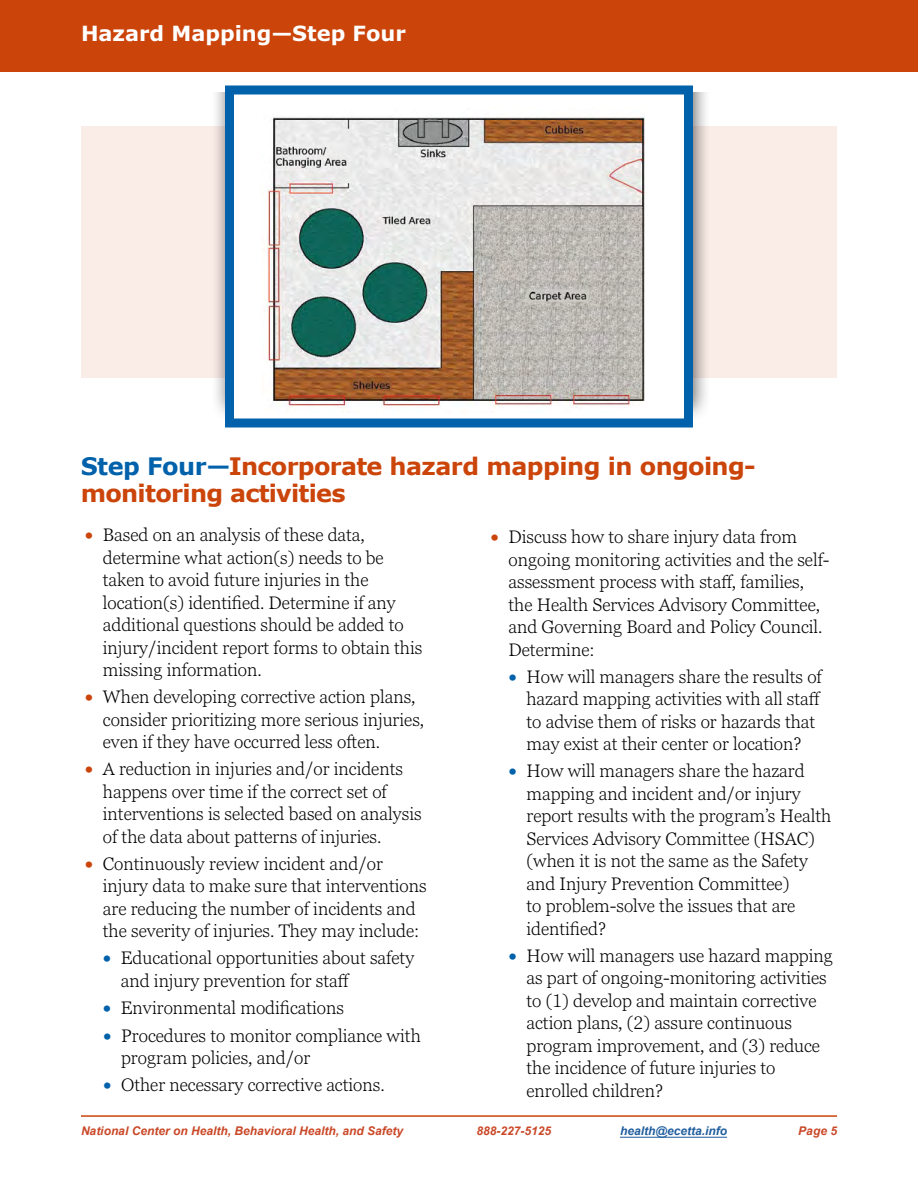
<style>
.page{position:relative;width:918px;height:1188px;background:#fff}
.page>*{position:absolute;margin:0;border:0;box-sizing:border-box;transform-origin:0 0}
.t1{font:700 24px/27px "Verdana";letter-spacing:-.03em;color:#cb440a}
.t2{font:700 21px "Verdana Pro";color:#fff}
.t3{font:300 18px/22.5px "Georgia Pro";color:#000}
.t4{font:italic 700 12px "Arial";color:#ca4828}
.t5{font:italic 700 12px "Arial";color:#215e9e}
.s1{color:#0161aa}
.s2{font-weight:900;color:#cb440a}
.s3{font-weight:900;color:#0161aa}
</style>
<div class="page">
<div style="left:81px;top:126px;width:756px;height:252px;background:#faece7"></div>
<hr style="left:81px;top:1115px;width:756px;height:2px;background:#cb440a">
<div style="left:0;top:0;width:918px;height:72px;background:#cb440a"></div>
<div style="left:210px;top:92px;width:500px;height:375px;background:#000;opacity:.6"></div>
<div style="left:230px;top:90px;width:458px;height:333px;background:#fff"></div>
<img style="left:264px;top:116px;width:381px;height:292px">
<div style="left:225px;top:86px;width:468px;height:342px;border:9px solid #0161aa"></div>
<hr style="left:620px;top:1137px;width:107px;height:1px;background:#215e9e">
<p class="t2" style="left:81px;top:20px;width:326px">Hazard Mapping—Step Four</p>
<h2 class="t1" style="left:81px;top:452px;width:676px"><span class="s1">Step Four—</span>Incorporate hazard mapping in ongoing&shy;monitoring activities</h2>
<p class="t3" style="left:103px;top:524px;width:321px;text-indent:-18px"><span class="s2">•</span> Based on an analysis of these data, determine what action(s) needs to be taken to avoid future injuries in the location(s) identified. Determine if any additional questions should be added to injury/incident report forms to obtain this missing information.</p>
<p class="t3" style="left:103px;top:686px;width:323px;text-indent:-18px"><span class="s2">•</span> When developing corrective action plans, consider prioritizing more serious injuries, even if they have occurred less often.</p>
<p class="t3" style="left:103px;top:758px;width:320px;text-indent:-18px"><span class="s2">•</span> A reduction in injuries and/or incidents happens over time if the correct set of interventions is selected based on analysis of the data about patterns of injuries.</p>
<p class="t3" style="left:103px;top:853px;width:325px;text-indent:-18px"><span class="s2">•</span> Continuously review incident and/or injury data to make sure that interventions are reducing the number of incidents and the severity of injuries. They may include:</p>
<p class="t3" style="left:121px;top:947px;width:295px;text-indent:-18px"><span class="s3">•</span> Educational opportunities about safety and injury prevention for staff</p>
<p class="t3" style="left:103px;top:997px;width:243px"><span class="s3">•</span> Environmental modifications</p>
<p class="t3" style="left:121px;top:1025px;width:301px;text-indent:-18px"><span class="s3">•</span> Procedures to monitor compliance with program policies, and/or</p>
<p class="t3" style="left:103px;top:1075px;width:283px"><span class="s3">•</span> Other necessary corrective actions.</p>
<p class="t3" style="left:508px;top:526px;width:323px;text-indent:-18px"><span class="s2">•</span> Discuss how to share injury data from ongoing monitoring activities and the self&shy;assessment process with staff, families, the Health Services Advisory Committee, and Governing Board and Policy Council.<br>Determine:</p>
<p class="t3" style="left:526px;top:666px;width:297px;text-indent:-18px"><span class="s3">•</span> How will managers share the results of hazard mapping activities with all staff to advise them of risks or hazards that may exist at their center or location?</p>
<p class="t3" style="left:526px;top:760px;width:306px;text-indent:-18px"><span class="s3">•</span> How will managers share the hazard mapping and incident and/or injury report results with the program’s Health Services Advisory Committee (HSAC) (when it is not the same as the Safety and Injury Prevention Committee)<br>to problem-solve the issues that are identified?</p>
<p class="t3" style="left:526px;top:945px;width:308px;text-indent:-18px"><span class="s3">•</span> How will managers use hazard mapping as part of ongoing-monitoring activities to (1) develop and maintain corrective action plans, (2) assure continuous program improvement, and (3) reduce the incidence of future injuries to enrolled children?</p>
<p class="t4" style="left:81px;top:1123px;width:324px">National Center on Health, Behavioral Health, and Safety</p>
<p class="t4" style="left:476px;top:1123px;width:76px">888-227-5125</p>
<p class="t5" style="left:620px;top:1123px;width:109px">health@ecetta.info</p>
<p class="t4" style="left:798px;top:1123px;width:40px">Page 5</p>
</div>
